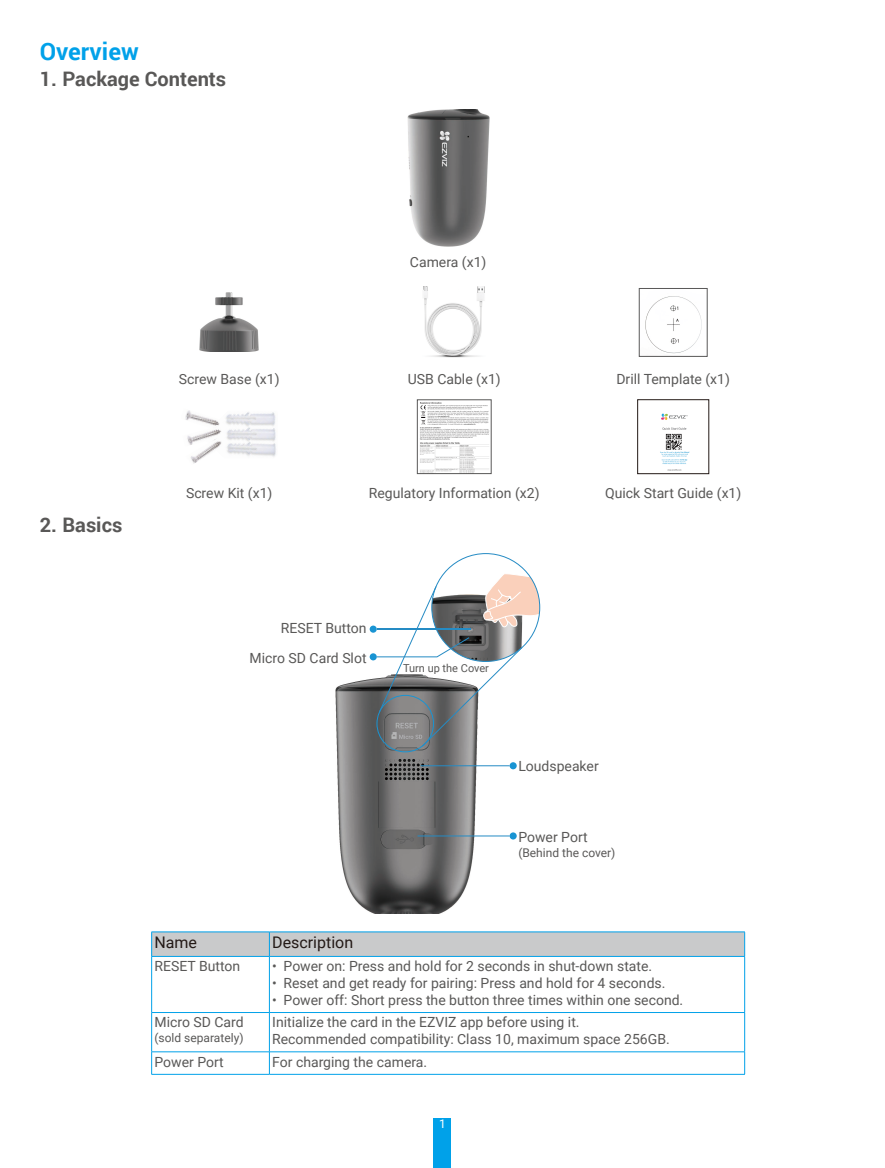
<style>
.page{position:relative;width:885px;height:1168px;background:#fff}
.page>*{position:absolute;margin:0;border:0;box-sizing:border-box;transform-origin:0 0}
.t1{font:700 24px "Roboto";color:#00a1e9}
.t2{font:700 20px "Roboto";color:#595857}
.t3{font:16px "Roboto";color:#231916}
.t4{font:14px/29.4px "Roboto";color:#595857;text-align:right}
.t5{font:12px "Roboto";color:#595857}
.t6{font:12px "Roboto";color:#fff}
.t7{font:11px "Roboto";color:#595857}
</style>
<div class="page">
<div style="left:434px;top:1118px;width:17px;height:50px;background:#00a1e9"></div>
<img style="left:407px;top:110px;width:82px;height:137px">
<img style="left:200px;top:293px;width:59px;height:59px">
<img style="left:423px;top:287px;width:62px;height:71px">
<svg style="left:424px;top:287px;width:4px;height:4px"></svg>
<img style="left:645px;top:296px;width:57px;height:58px">
<div style="left:639px;top:288px;width:68px;height:68px;border:1px solid #595858"></div>
<img style="left:226px;top:412px;width:50px;height:45px">
<img style="left:190px;top:447px;width:28px;height:17px">
<img style="left:185px;top:410px;width:35px;height:16px">
<img style="left:187px;top:429px;width:35px;height:18px">
<img style="left:420px;top:402px;width:69px;height:70px">
<div style="left:417px;top:400px;width:74px;height:74px;border:1px solid #595857"></div>
<img style="left:660px;top:413px;width:30px;height:58px">
<div style="left:637px;top:399px;width:72px;height:75px;border:1px solid #231916"></div>
<img style="left:335px;top:678px;width:143px;height:236px">
<hr style="left:417px;top:835px;width:92px;height:1px;background:#258bc4">
<hr style="left:420px;top:765px;width:89px;height:1px;background:#258bc4">
<div style="left:509px;top:762px;width:7px;height:7px;background:#1994d3;border-radius:50%"></div>
<div style="left:509px;top:832px;width:7px;height:7px;background:#1994d3;border-radius:50%"></div>
<div style="left:369px;top:653px;width:8px;height:7px;background:#1994d3;border-radius:50%"></div>
<div style="left:369px;top:626px;width:8px;height:7px;background:#1994d3;border-radius:50%"></div>
<svg style="left:376px;top:553px;width:164px;height:199px"></svg>
<hr style="left:151px;top:931px;width:118px;height:1px;background:#00a1e9">
<hr style="left:269px;top:931px;width:475px;height:1px;background:#00a1e9">
<svg style="left:151px;top:932px;width:594px;height:24px"></svg>
<hr style="left:151px;top:956px;width:118px;height:1px;background:#00a1e9">
<hr style="left:151px;top:957px;width:1px;height:55px;background:#00a1e9">
<hr style="left:269px;top:956px;width:475px;height:1px;background:#00a1e9">
<hr style="left:269px;top:957px;width:1px;height:55px;background:#00a1e9">
<hr style="left:744px;top:957px;width:1px;height:55px;background:#00a1e9">
<hr style="left:151px;top:1013px;width:1px;height:38px;background:#00a1e9">
<hr style="left:269px;top:1013px;width:1px;height:38px;background:#00a1e9">
<hr style="left:744px;top:1013px;width:1px;height:38px;background:#00a1e9">
<hr style="left:151px;top:1051px;width:118px;height:1px;background:#00a1e9">
<svg style="left:151px;top:1052px;width:1px;height:22px"></svg>
<hr style="left:269px;top:1051px;width:475px;height:1px;background:#00a1e9">
<svg style="left:269px;top:1052px;width:1px;height:22px"></svg>
<svg style="left:744px;top:1052px;width:1px;height:22px"></svg>
<hr style="left:151px;top:1074px;width:118px;height:1px;background:#00a1e9">
<hr style="left:269px;top:1074px;width:475px;height:1px;background:#00a1e9">
<hr style="left:151px;top:1012px;width:118px;height:1px;background:#00a1e9">
<hr style="left:269px;top:1012px;width:475px;height:1px;background:#00a1e9">
<h1 class="t1" style="left:40px;top:35px;width:100px">Overview</h1>
<h2 class="t2" style="left:40px;top:64px;width:188px">1. Package Contents</h2>
<p class="t4" style="left:410px;top:247px;width:78px">Camera (x1)</p>
<p class="t4" style="left:179px;top:363px;width:102px">Screw Base (x1)</p>
<p class="t4" style="left:408px;top:363px;width:94px">USB Cable (x1)</p>
<p class="t4" style="left:616px;top:363px;width:115px">Drill Template (x1)</p>
<h2 class="t2" style="left:40px;top:510px;width:84px">2. Basics</h2>
<p class="t4" style="left:186px;top:478px;width:88px">Screw Kit (x1)</p>
<p class="t4" style="left:369px;top:478px;width:172px">Regulatory Information (x2)</p>
<p class="t4" style="left:605px;top:478px;width:138px">Quick Start Guide (x1)</p>
<p class="t4" style="left:249px;top:613px;width:118px">RESET Button<br>Micro SD Card Slot</p>
<p class="t7" style="left:403px;top:660px;width:87px">Turn up the Cover</p>
<p class="t4" style="left:518px;top:751px;width:82px">Loudspeaker</p>
<p class="t4" style="left:518px;top:822px;width:71px">Power Port</p>
<p class="t5" style="left:518px;top:844px;width:99px">(Behind the cover)</p>
<p class="t3" style="left:154px;top:931px;width:44px">Name</p>
<p class="t3" style="left:272px;top:931px;width:82px">Description</p>
<p class="t4" style="left:154px;top:951px;width:87px">RESET Button</p>
<p class="t4" style="left:272px;top:951px;width:381px">• Power on: Press and hold for 2 seconds in shut-down state.</p>
<p class="t4" style="left:272px;top:968px;width:394px">• Reset and get ready for pairing: Press and hold for 4 seconds.</p>
<p class="t4" style="left:272px;top:985px;width:412px">• Power off: Short press the button three times within one second.</p>
<p class="t4" style="left:154px;top:1007px;width:91px">Micro SD Card</p>
<p class="t5" style="left:154px;top:1030px;width:90px">(sold separately)</p>
<p class="t4" style="left:272px;top:1013px;width:399px;line-height:16.8px;text-align:left">Initialize the card in the EZVIZ app before using it.<br>Recommended compatibility: Class 10, maximum space 256GB.</p>
<p class="t4" style="left:154px;top:1046px;width:71px">Power Port</p>
<p class="t4" style="left:272px;top:1046px;width:156px">For charging the camera.</p>
<p class="t6" style="left:439px;top:1116px;width:8px">1</p>
</div>
